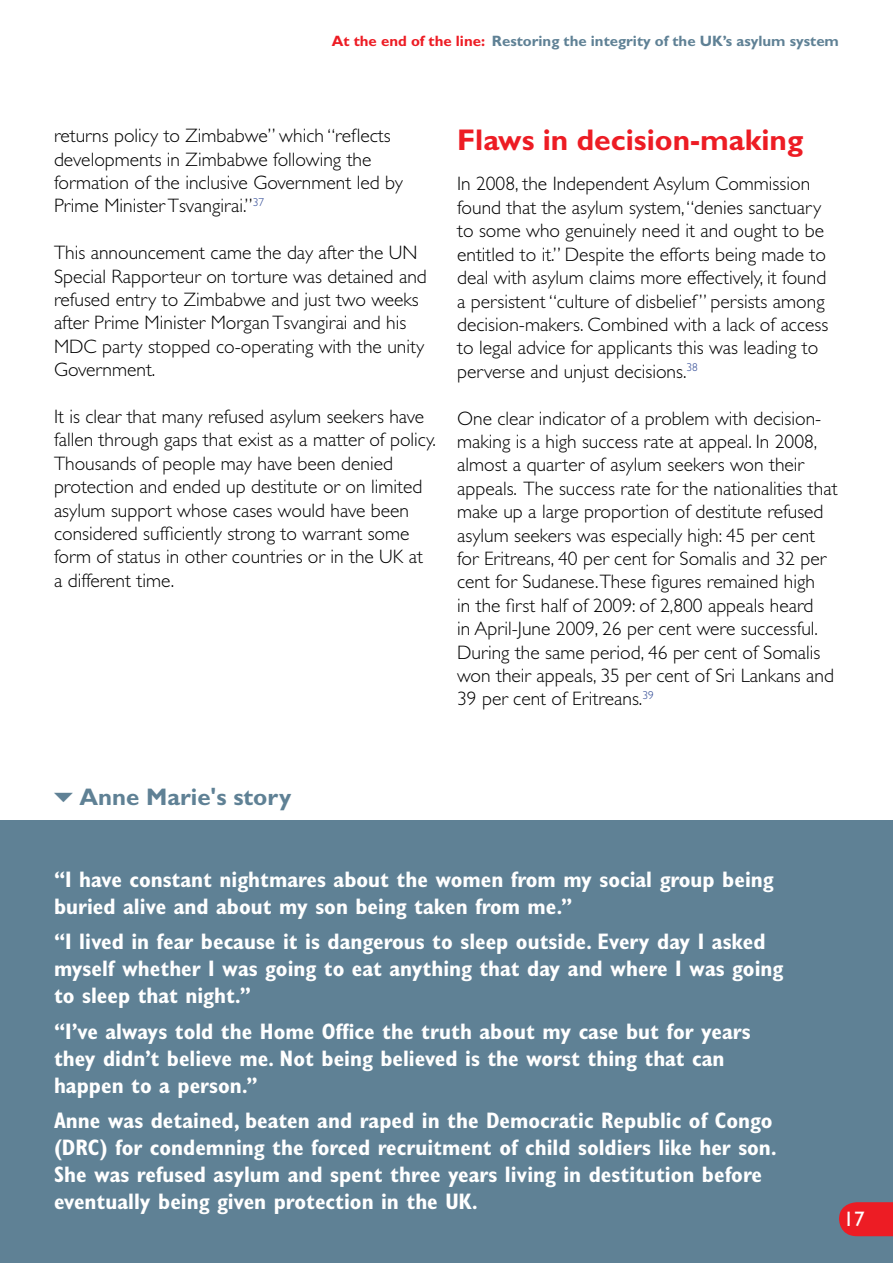
<style>
.page{position:relative;width:893px;height:1263px;background:#fff}
.page>*{position:absolute;margin:0;border:0;box-sizing:border-box;transform-origin:0 0}
.t1{font:700 30px "Gill Sans";color:#ed1c24}
.t2{font:700 24px "Gill Sans";color:#5f8195}
.t3{font:700 condensed 22.5px/27px "Gill Sans";color:#fff}
.t4{font:21px "Gill Sans";color:#fff}
.t5{font:300 19.5px/23.4px "Gill Sans";color:#000}
.t6{font:700 15px "Gill Sans";color:#5f8195}
.s1{color:#ed1c24}
</style>
<div class="page">
<div style="left:0;top:821px;width:893px;height:442px;background:#5f8195"></div>
<svg style="left:839px;top:1202px;width:54px;height:34px;background:#e2232c"></svg>
<p class="t6" style="left:332px;top:32px;width:509px"><span class="s1">At the end of the line:</span> Restoring the integrity of the UK’s asylum system</p>
<p class="t5" style="left:54px;top:124px;width:350px">returns policy to Zimbabwe” which “reflects developments in Zimbabwe following the formation of the inclusive Government led by Prime Minister Tsvangirai.”<sup>37</sup></p>
<p class="t5" style="left:54px;top:241px;width:374px">This announcement came the day after the UN Special Rapporteur on torture was detained and refused entry to Zimbabwe and just two weeks after Prime Minister Morgan Tsvangirai and his MDC party stopped co-operating with the unity Government.</p>
<p class="t5" style="left:54px;top:405px;width:383px">It is clear that many refused asylum seekers have fallen through gaps that exist as a matter of policy.<br>Thousands of people may have been denied protection and ended up destitute or on limited asylum support whose cases would have been considered sufficiently strong to warrant some form of status in other countries or in the UK at a different time.</p>
<h1 class="t1" style="left:457px;top:122px;width:348px">Flaws in decision-making</h1>
<p class="t5" style="left:457px;top:172px;width:373px">In 2008, the Independent Asylum Commission found that the asylum system, “denies sanctuary to some who genuinely need it and ought to be entitled to it.” Despite the efforts being made to deal with asylum claims more effectively, it found a persistent “culture of disbelief” persists among decision-makers. Combined with a lack of access to legal advice for applicants this was leading to perverse and unjust decisions.<sup>38</sup></p>
<p class="t5" style="left:457px;top:406px;width:382px">One clear indicator of a problem with decision&shy;making is a high success rate at appeal. In 2008, almost a quarter of asylum seekers won their appeals. The success rate for the nationalities that make up a large proportion of destitute refused asylum seekers was especially high: 45 per cent for Eritreans, 40 per cent for Somalis and 32 per cent for Sudanese.These figures remained high<br>in the first half of 2009: of 2,800 appeals heard<br>in April-June 2009, 26 per cent were successful.<br>During the same period, 46 per cent of Somalis won their appeals, 35 per cent of Sri Lankans and 39 per cent of Eritreans.<sup>39</sup></p>
<p class="t2" style="left:80px;top:782px;width:213px">Anne Marie's story</p>
<p class="t3" style="left:54px;top:866px;width:721px">“I have constant nightmares about the women from my social group being buried alive and about my son being taken from me.”</p>
<p class="t3" style="left:54px;top:928px;width:731px">“I lived in fear because it is dangerous to sleep outside. Every day I asked myself whether I was going to eat anything that day and where I was going to sleep that night.”</p>
<p class="t3" style="left:54px;top:1018px;width:698px">“I’ve always told the Home Office the truth about my case but for years they didn’t believe me. Not being believed is the worst thing that can happen to a person.”</p>
<p class="t3" style="left:54px;top:1107px;width:724px">Anne was detained, beaten and raped in the Democratic Republic of Congo (DRC) for condemning the forced recruitment of child soldiers like her son.<br>She was refused asylum and spent three years living in destitution before eventually being given protection in the UK.</p>
<p class="t4" style="left:843px;top:1207px;width:22px">17</p>
</div>
